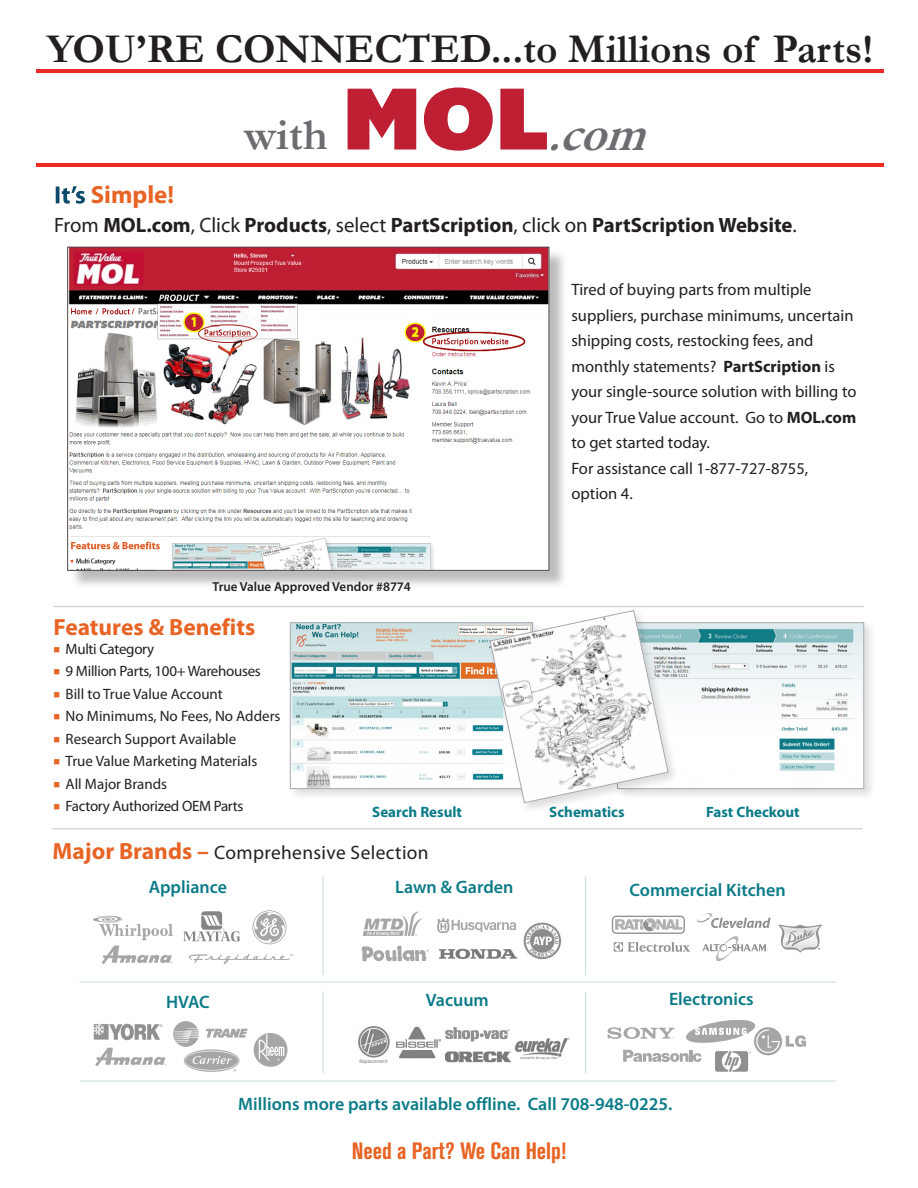
<style>
.page{position:relative;width:918px;height:1188px;background:#fff}
.page>*{position:absolute;margin:0;border:0;box-sizing:border-box;transform-origin:0 0}
.bullet_list_-_no_mar{font:700 45px "Garamond";color:#6c6d70}
.bullet_list_-_no_mar-2{font:700 41.25px "Garamond";color:#231f20}
.t1{font:700 24.9px "Myriad Pro";color:#e86424}
.t2{font:700 condensed 23.55px "Akzidenz Grotesk BE";color:#e86424}
.t3{font:700 23.55px "Myriad Pro";color:#e86424}
.t4{font:700 20.85px "Myriad Pro";color:#231f20}
.t5{font:19.35px "Myriad Pro";letter-spacing:.02em;color:#231f20}
.t6{font:600 18px "Myriad Pro";color:#0a7b87}
.Body{font:16.5px/25.5px "Myriad Pro";color:#231f20}
.bullet_list_-_no_mar-3{font:15px "Myriad Pro";color:#231f20}
.bullet_list_-_no_mar-4{font:15px "Myriad Pro";letter-spacing:-.02em;color:#231f20}
.top_line_in_list{font:700 15px "Myriad Pro";color:#0a7b87}
.bullet_list_-_no_mar-5{font:600 13.05px "Myriad Pro";color:#231f20}
.bullet_list_-_no_mar-6{font:4.95px "Tahoma";color:#808285}
.s1{font-style:inherit}
.s2{font-family:"Bemio";font-weight:400;font-size:90px;color:#be1f33}
.s3{font-family:"Minion Pro";font-weight:600;font-style:italic;font-size:48px}
.s4{color:#fff}
.s5{font-weight:400}
.s6{font-weight:700}
.s7{color:#e86424}
.s8{font-weight:700;font-size:23.55px;color:#e86424}
</style>
<div class="page">
<hr style="left:36px;top:163px;width:848px;height:4px;background:#ee2a25">
<div style="left:615px;top:620px;width:261px;height:181px;background:#231f20;opacity:.15"></div>
<img style="left:680px;top:624px;width:182px;height:163px">
<div style="left:617px;top:622px;width:247px;height:167px;border:1px solid #a8a9ad"></div>
<hr style="left:80px;top:982px;width:756px;height:1px;background:#cee1e5">
<hr style="left:80px;top:1080px;width:756px;height:2px;background:#cee1e5">
<svg style="left:189px;top:954px;width:104px;height:10px"></svg>
<svg style="left:183px;top:911px;width:57px;height:30px"></svg>
<svg style="left:93px;top:916px;width:80px;height:24px"></svg>
<svg style="left:252px;top:910px;width:35px;height:34px"></svg>
<svg style="left:102px;top:946px;width:71px;height:18px"></svg>
<hr style="left:323px;top:992px;width:1px;height:81px;background:#cee1e5">
<hr style="left:585px;top:992px;width:1px;height:81px;background:#cee1e5">
<hr style="left:323px;top:876px;width:1px;height:99px;background:#cee1e5">
<hr style="left:585px;top:876px;width:1px;height:99px;background:#cee1e5">
<img style="left:439px;top:948px;width:79px;height:11px">
<svg style="left:437px;top:918px;width:79px;height:15px"></svg>
<svg style="left:363px;top:912px;width:59px;height:24px"></svg>
<svg style="left:361px;top:946px;width:68px;height:15px"></svg>
<img style="left:523px;top:922px;width:39px;height:38px">
<svg style="left:445px;top:1027px;width:64px;height:14px"></svg>
<img style="left:397px;top:1026px;width:44px;height:33px">
<img style="left:515px;top:1038px;width:55px;height:21px">
<img style="left:445px;top:1051px;width:65px;height:12px">
<img style="left:358px;top:1026px;width:32px;height:32px">
<svg style="left:95px;top:1048px;width:72px;height:18px"></svg>
<svg style="left:184px;top:1049px;width:55px;height:23px"></svg>
<svg style="left:185px;top:1051px;width:54px;height:20px"></svg>
<svg style="left:185px;top:1051px;width:53px;height:19px"></svg>
<svg style="left:192px;top:1055px;width:44px;height:17px"></svg>
<svg style="left:254px;top:1033px;width:33px;height:34px"></svg>
<svg style="left:206px;top:1029px;width:42px;height:9px"></svg>
<svg style="left:173px;top:1021px;width:26px;height:26px"></svg>
<img style="left:94px;top:1024px;width:69px;height:17px">
<div style="left:754px;top:1027px;width:28px;height:28px;background:#a7a6a6;border-radius:50%"></div>
<svg style="left:786px;top:1035px;width:20px;height:12px"></svg>
<svg style="left:608px;top:1020px;width:172px;height:52px"></svg>
<svg style="left:702px;top:936px;width:66px;height:25px"></svg>
<svg style="left:697px;top:913px;width:74px;height:15px"></svg>
<svg style="left:778px;top:924px;width:44px;height:29px"></svg>
<svg style="left:614px;top:942px;width:76px;height:10px"></svg>
<svg style="left:612px;top:916px;width:73px;height:18px"></svg>
<hr style="left:52px;top:828px;width:810px;height:1px;background:#d1d2d4">
<div style="left:288px;top:620px;width:256px;height:181px;background:#231f20;opacity:.15"></div>
<img style="left:292px;top:624px;width:196px;height:163px">
<div style="left:290px;top:622px;width:243px;height:167px;border:1px solid #a8a9ad"></div>
<hr style="left:53px;top:606px;width:811px;height:1px;background:#d1d2d4">
<div style="left:488px;top:609px;width:192px;height:205px;background:#231f20;opacity:.15"></div>
<svg style="left:490px;top:610px;width:179px;height:193px"></svg>
<hr style="left:36px;top:70px;width:848px;height:3px;background:#ee2a25">
<div style="left:70px;top:249px;width:498px;height:340px;background:#231f20;opacity:.3"></div>
<img style="left:69px;top:249px;width:478px;height:320px">
<div style="left:67px;top:247px;width:482px;height:324px;border:1px solid #524a47"></div>
<p class="bullet_list_-_no_mar-2" style="left:47px;top:21px;width:828px">YOU’RE CONNECTED...<span class="s1">to Millions of Parts</span>!</p>
<p class="bullet_list_-_no_mar" style="left:244px;top:104px;width:424px">with <span class="s2">M O L</span><span class="s3">.com</span></p>
<p class="t1" style="left:54px;top:179px;width:122px"><span class="s4">It’s</span> Simple!</p>
<p class="t4" style="left:54px;top:212px;width:744px"><span class="s5">From</span> MOL.com<span class="s5">, Click</span> Products<span class="s5">, select</span> PartScription<span class="s5">, click on</span> PartScription Website<span class="s5">.</span></p>
<p class="bullet_list_-_no_mar-5" style="left:213px;top:580px;width:200px">True Value Approved Vendor #8774</p>
<p class="t3" style="left:54px;top:612px;width:203px">Features &amp; Benefits</p>
<p class="Body" style="left:571px;top:277px;width:287px">Tired of buying parts from multiple suppliers, purchase minimums, uncertain shipping costs, restocking fees, and monthly statements? <span class="s6">PartScription</span> is your single-source solution with billing to your True Value account. Go to <span class="s6">MOL.com </span>to get started today.</p>
<p class="Body" style="left:571px;top:455px;width:238px">For assistance call 1-877-727-8755, option 4.</p>
<p class="bullet_list_-_no_mar-4" style="left:54px;top:640px;width:102px"><span class="s7">■</span> Multi Category</p>
<p class="bullet_list_-_no_mar-4" style="left:54px;top:662px;width:209px"><span class="s7">■</span> 9 Million Parts, 100+ Warehouses</p>
<p class="bullet_list_-_no_mar-3" style="left:54px;top:685px;width:171px"><span class="s7">■</span> Bill to True Value Account</p>
<p class="bullet_list_-_no_mar-3" style="left:54px;top:707px;width:228px"><span class="s7">■</span> No Minimums, No Fees, No Adders</p>
<p class="bullet_list_-_no_mar-3" style="left:54px;top:730px;width:184px"><span class="s7">■</span> Research Support Available</p>
<p class="bullet_list_-_no_mar-3" style="left:54px;top:752px;width:205px"><span class="s7">■</span> True Value Marketing Materials</p>
<p class="bullet_list_-_no_mar-3" style="left:54px;top:775px;width:115px"><span class="s7">■</span> All Major Brands</p>
<p class="bullet_list_-_no_mar-4" style="left:54px;top:797px;width:191px"><span class="s7">■</span> Factory Authorized OEM Parts</p>
<p class="top_line_in_list" style="left:372px;top:802px;width:91px">Search Result</p>
<p class="top_line_in_list" style="left:549px;top:802px;width:77px">Schematics</p>
<p class="top_line_in_list" style="left:706px;top:802px;width:95px">Fast Checkout</p>
<p class="t5" style="left:53px;top:841px;width:378px"><span class="s8">Major Brands –</span> Comprehensive Selection</p>
<p class="t6" style="left:149px;top:877px;width:80px">Appliance</p>
<p class="t6" style="left:395px;top:877px;width:120px">Lawn &amp; Garden</p>
<p class="t6" style="left:630px;top:880px;width:158px">Commercial Kitchen</p>
<p class="t6" style="left:166px;top:992px;width:45px">HVAC</p>
<p class="t6" style="left:669px;top:989px;width:86px">Electronics</p>
<p class="t6" style="left:426px;top:990px;width:65px">Vacuum</p>
<p class="bullet_list_-_no_mar-6" style="left:359px;top:1058px;width:30px">Replacement</p>
<p class="t6" style="left:238px;top:1094px;width:436px">Millions more parts available offline. Call 708-948-0225.</p>
<p class="t2" style="left:352px;top:1137px;width:216px">Need a Part? We Can Help!</p>
</div>
